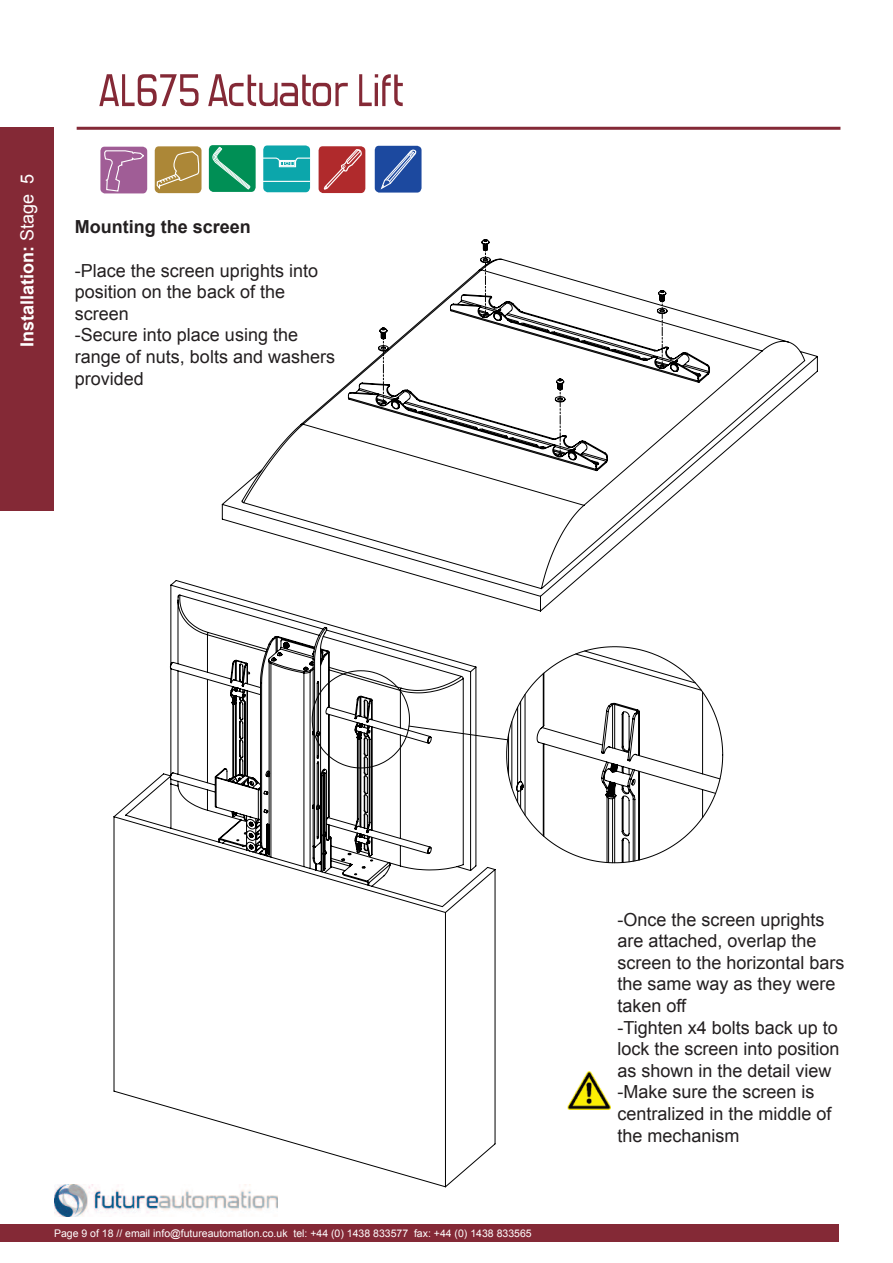
<style>
.page{position:relative;width:893px;height:1263px;background:#fff}
.page>*{position:absolute;margin:0;border:0;box-sizing:border-box;transform-origin:0 0}
.t1{font:54px "Forgotten Futurist";color:#842936}
.t2{font:18px/21.6px "Arial";color:#231f20}
.t3{font:700 18px "Arial";color:#fff}
.t4{font:700 18px "Arial";color:#231f20}
.t5{font:10.5px "Arial";color:#fff}
.s1{font-weight:400}
</style>
<div class="page">
<svg style="left:113px;top:580px;width:383px;height:607px"></svg>
<svg style="left:506px;top:646px;width:217px;height:130px"></svg>
<svg style="left:508px;top:650px;width:213px;height:213px"></svg>
<svg style="left:222px;top:239px;width:596px;height:372px"></svg>
<svg style="left:660px;top:301px;width:4px;height:65px"></svg>
<svg style="left:558px;top:389px;width:4px;height:66px"></svg>
<svg style="left:382px;top:338px;width:3px;height:66px"></svg>
<svg style="left:484px;top:250px;width:3px;height:65px"></svg>
<div style="left:0;top:1225px;width:839px;height:17px;background:#842936"></div>
<div style="left:0;top:127px;width:54px;height:383px;background:#842936"></div>
<hr style="left:77px;top:127px;width:763px;height:3px;background:#842936">
<div style="left:54px;top:1184px;width:240px;height:37px;background:#fff"></div>
<img style="left:54px;top:1184px;width:223px;height:32px">
<div style="left:318px;top:146px;width:47px;height:47px;background:#b02a2c;border-radius:4px"></div>
<div style="left:263px;top:145px;width:47px;height:47px;background:#0ca6ab;border-radius:4px"></div>
<div style="left:209px;top:145px;width:47px;height:47px;background:#008f55;border-radius:4px"></div>
<div style="left:155px;top:146px;width:47px;height:47px;background:#ac8737;border-radius:4px"></div>
<div style="left:100px;top:147px;width:47px;height:46px;background:#a05d96;border-radius:4px"></div>
<svg style="left:104px;top:150px;width:40px;height:42px"></svg>
<svg style="left:156px;top:152px;width:44px;height:38px"></svg>
<svg style="left:210px;top:146px;width:41px;height:44px"></svg>
<hr style="left:262px;top:181px;width:48px;height:1px;background:#fff">
<svg style="left:263px;top:157px;width:48px;height:11px"></svg>
<svg style="left:323px;top:149px;width:39px;height:41px"></svg>
<div style="left:375px;top:146px;width:47px;height:47px;background:#1c499f;border-radius:4px"></div>
<svg style="left:381px;top:149px;width:36px;height:40px"></svg>
<img style="left:567px;top:1072px;width:43px;height:38px">
<p class="t3" style="left:17px;top:347px;width:175px;rotate:-90deg">Installation: <span class="s1">Stage 5</span></p>
<h1 class="t1" style="left:99px;top:67px;width:307px">AL675 ActuatorLift</h1>
<p class="t4" style="left:75px;top:217px;width:178px">Mounting the screen</p>
<p class="t2" style="left:75px;top:260px;width:262px">-Place the screen uprights into position on the back of the screen<br>-Secure into place using the range of nuts, bolts and washers provided</p>
<p class="t5" style="left:54px;top:1227px;width:479px">Page 9 of 18 // email info@futureautomation.co.uk tel: +44 (0) 1438 833577 fax: +44 (0) 1438 833565</p>
<p class="t2" style="left:617px;top:908px;width:229px">-Once the screen uprights are attached, overlap the screen to the horizontal bars the same way as they were taken off<br>-Tighten x4 bolts back up to lock the screen into position as shown in the detail view -Make sure the screen is centralized in the middle of the mechanism</p>
</div>
